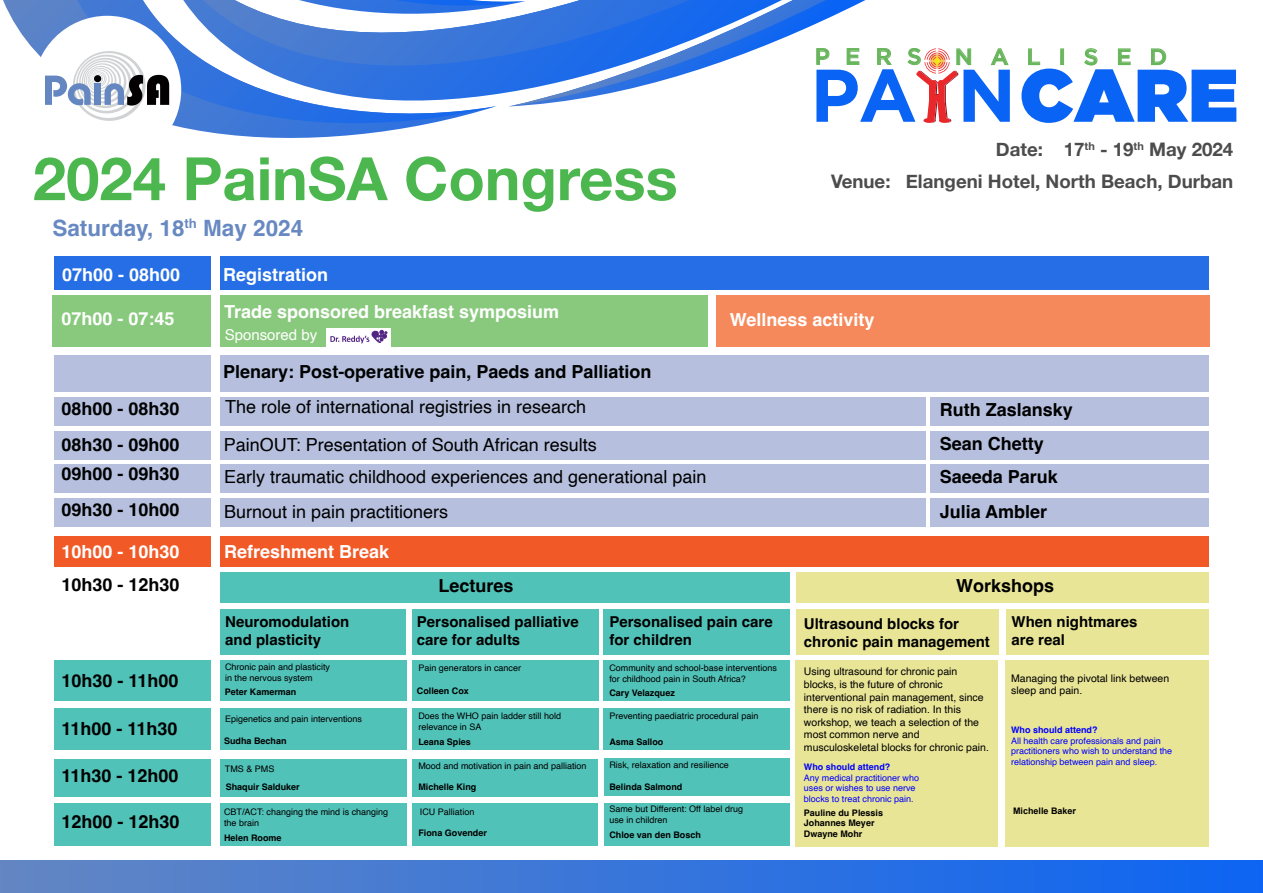
<style>
.page{position:relative;width:1263px;height:893px;background:#fff}
.page>*{position:absolute;margin:0;border:0;box-sizing:border-box;transform-origin:0 0}
.t1{font:700 59.85px "Helvetica Neue";color:#4db74f}
.t2{font:700 22.5px "Helvetica";color:#6788c1}
.t3{font:22.5px "Gotham HTF Medium 2";letter-spacing:.805em;color:#68b55c}
.t4{font:700 18.75px "Helvetica Neue";color:#4d4c4d}
.t5{font:18px "Helvetica";color:#000}
.t6{font:700 18px/29.7px "Helvetica";color:#000101}
.t7{font:700 18px/37.7px "Helvetica";color:#fff}
.t8{font:700 18px "Helvetica";color:#000}
.t9{font:700 15px/18px "Helvetica";color:#000}
.t10{font:700 15px/18px "Helvetica";color:#000101}
.t11{font:15px "Helvetica";color:#fff}
.t12{font:10.5px/12.6px "Helvetica";color:#000}
.t13{font:9px/10.8px "Helvetica";color:#000}
.t14{font:700 9px/10.8px "Helvetica";color:#000}
.t15{font:9px/10.8px "Helvetica";color:#00f}
.t16{font:700 9px "Helvetica";color:#00f}
.t17{font:700 9px "Arial";color:#000}
</style>
<div class="page">
<svg style="left:3px;top:0;width:428px;height:138px"></svg>
<svg style="left:55px;top:0;width:138px;height:123px"></svg>
<div style="left:33px;top:16px;width:148px;height:148px;background:#fff;border-radius:50%"></div>
<svg style="left:45px;top:51px;width:124px;height:70px"></svg>
<svg style="left:193px;top:0;width:817px;height:123px"></svg>
<svg style="left:1021px;top:48px;width:215px;height:75px"></svg>
<div style="left:0;top:860px;width:1263px;height:33px;background:linear-gradient(to right,#6486c3,#0c64f2)"></div>
<div style="left:795px;top:660px;width:203px;height:187px;background:#e9e597"></div>
<div style="left:1005px;top:660px;width:204px;height:187px;background:#e9e597"></div>
<div style="left:54px;top:498px;width:872px;height:29px;background:#b6c0de"></div>
<div style="left:930px;top:498px;width:279px;height:29px;background:#b6c0de"></div>
<div style="left:54px;top:464px;width:872px;height:29px;background:#b6c0de"></div>
<div style="left:930px;top:464px;width:279px;height:29px;background:#b6c0de"></div>
<div style="left:54px;top:397px;width:872px;height:28px;background:#b6c0de"></div>
<div style="left:930px;top:397px;width:279px;height:28px;background:#b6c0de"></div>
<div style="left:54px;top:355px;width:1155px;height:37px;background:#b6c0de"></div>
<div style="left:603px;top:708px;width:186px;height:42px;background:#51c2b8"></div>
<div style="left:603px;top:660px;width:187px;height:41px;background:#51c2b8"></div>
<div style="left:412px;top:759px;width:186px;height:38px;background:#51c2b8"></div>
<div style="left:412px;top:708px;width:186px;height:42px;background:#51c2b8"></div>
<div style="left:54px;top:803px;width:352px;height:43px;background:#51c2b8"></div>
<div style="left:54px;top:759px;width:352px;height:38px;background:#51c2b8"></div>
<div style="left:54px;top:660px;width:352px;height:41px;background:#51c2b8"></div>
<div style="left:215px;top:573px;width:575px;height:30px;background:#51c2b8"></div>
<div style="left:54px;top:536px;width:1155px;height:31px;background:#f15a27"></div>
<div style="left:54px;top:257px;width:1155px;height:33px;background:#256ee5"></div>
<div style="left:52px;top:296px;width:655px;height:51px;background:#89c97d"></div>
<div style="left:716px;top:296px;width:493px;height:51px;background:#f6895b"></div>
<div style="left:211px;top:609px;width:195px;height:45px;background:#51c2b8"></div>
<div style="left:412px;top:609px;width:186px;height:45px;background:#51c2b8"></div>
<div style="left:603px;top:609px;width:187px;height:45px;background:#51c2b8"></div>
<div style="left:796px;top:609px;width:203px;height:45px;background:#e9e597"></div>
<div style="left:1006px;top:609px;width:203px;height:45px;background:#e9e597"></div>
<div style="left:796px;top:573px;width:413px;height:30px;background:#e9e597"></div>
<div style="left:54px;top:708px;width:352px;height:42px;background:#51c2b8"></div>
<div style="left:412px;top:660px;width:186px;height:41px;background:#51c2b8"></div>
<div style="left:412px;top:803px;width:186px;height:43px;background:#51c2b8"></div>
<div style="left:604px;top:758px;width:186px;height:38px;background:#51c2b8"></div>
<div style="left:604px;top:803px;width:186px;height:43px;background:#51c2b8"></div>
<div style="left:54px;top:431px;width:872px;height:28px;background:#b6c0de"></div>
<div style="left:930px;top:431px;width:279px;height:28px;background:#b6c0de"></div>
<div style="left:211px;top:251px;width:9px;height:605px;background:#fff"></div>
<div style="left:326px;top:328px;width:65px;height:18px;background:#fff"></div>
<svg style="left:330px;top:330px;width:57px;height:13px"></svg>
<h1 class="t1" style="left:33px;top:132px;width:646px">2024 PainSA Congress</h1>
<h2 class="t2" style="left:52px;top:214px;width:252px">Saturday, 18<sup>th</sup> May 2024</h2>
<h3 class="t7" style="left:223px;top:258px;width:337px">Registration<br>Trade sponsored breakfast symposium</h3>
<h3 class="t7" style="left:62px;top:258px;width:120px">07h00 - 08h00</h3>
<h3 class="t7" style="left:61px;top:301px;width:115px">07h00 - 07:45</h3>
<h3 class="t11" style="left:225px;top:323px;width:94px">Sponsored by</h3>
<h3 class="t6" style="left:223px;top:359px;width:430px">Plenary: Post-operative pain, Paeds and Palliation</h3>
<h2 class="t3" style="left:815px;top:44px;width:108px">PERS</h2>
<h2 class="t3" style="left:955px;top:44px;width:214px">NALISED</h2>
<h3 class="t4" style="left:996px;top:135px;width:239px">Date: 17<sup>th</sup> - 19<sup>th</sup> May 2024</h3>
<h3 class="t4" style="left:831px;top:167px;width:404px">Venue: Elangeni Hotel, North Beach, Durban</h3>
<h3 class="t7" style="left:730px;top:303px;width:146px">Wellness activity</h3>
<h3 class="t6" style="left:61px;top:395px;width:120px">08h00 - 08h30<br>08h30 - 09h00</h3>
<h3 class="t6" style="left:61px;top:431px;width:120px">08h30 - 09h00<br>09h00 - 09h30</h3>
<h3 class="t6" style="left:61px;top:497px;width:120px">09h30 - 10h00</h3>
<h3 class="t7" style="left:61px;top:534px;width:120px">10h00 - 10h30</h3>
<h3 class="t6" style="left:61px;top:572px;width:120px">10h30 - 12h30</h3>
<h3 class="t6" style="left:61px;top:668px;width:119px">10h30 - 11h00</h3>
<h3 class="t6" style="left:61px;top:715px;width:118px">11h00 - 11h30</h3>
<h3 class="t6" style="left:61px;top:763px;width:119px">11h30 - 12h00</h3>
<h3 class="t6" style="left:61px;top:809px;width:120px">12h00 - 12h30</h3>
<h3 class="t5" style="left:225px;top:393px;width:363px">The role of international registries in research</h3>
<h3 class="t8" style="left:940px;top:399px;width:135px">Ruth Zaslansky</h3>
<h3 class="t5" style="left:224px;top:431px;width:375px">PainOUT: Presentation of South African results</h3>
<h3 class="t8" style="left:940px;top:432px;width:106px">Sean Chetty</h3>
<h3 class="t5" style="left:224px;top:463px;width:484px">Early traumatic childhood experiences and generational pain</h3>
<h3 class="t8" style="left:940px;top:466px;width:120px">Saeeda Paruk</h3>
<h3 class="t5" style="left:224px;top:498px;width:226px">Burnout in pain practitioners</h3>
<h3 class="t8" style="left:940px;top:501px;width:109px">Julia Ambler</h3>
<h3 class="t7" style="left:224px;top:534px;width:167px">Refreshment Break</h3>
<h3 class="t8" style="left:438px;top:575px;width:77px">Lectures</h3>
<h3 class="t8" style="left:956px;top:575px;width:99px">Workshops</h3>
<h3 class="t9" style="left:225px;top:615px;width:126px">Neuromodulation and plasticity</h3>
<h3 class="t9" style="left:609px;top:615px;width:165px">Personalised pain care for children</h3>
<h3 class="t10" style="left:804px;top:616px;width:187px">Ultrasound blocks for chronic pain management</h3>
<h3 class="t10" style="left:1011px;top:615px;width:127px">When nightmares are real</h3>
<h3 class="t9" style="left:417px;top:615px;width:163px">Personalised palliative care for adults</h3>
<p class="t13" style="left:225px;top:662px;width:107px">Chronic pain and plasticity in the nervous system</p>
<p class="t14" style="left:225px;top:688px;width:73px">Peter Kamerman</p>
<p class="t13" style="left:225px;top:714px;width:139px">Epigenetics and pain interventions</p>
<p class="t14" style="left:224px;top:736px;width:64px">Sudha Bechan</p>
<p class="t13" style="left:225px;top:764px;width:51px">TMS &amp; PMS</p>
<p class="t14" style="left:226px;top:782px;width:76px">Shaquir Salduker</p>
<p class="t13" style="left:224px;top:807px;width:166px">CBT/ACT: changing the mind is changing the brain</p>
<p class="t14" style="left:224px;top:833px;width:59px">Helen Roome</p>
<p class="t13" style="left:418px;top:663px;width:104px">Pain generators in cancer</p>
<p class="t14" style="left:417px;top:686px;width:54px">Colleen Cox</p>
<p class="t13" style="left:418px;top:711px;width:144px">Does the WHO pain ladder still hold relevance in SA</p>
<p class="t14" style="left:418px;top:737px;width:54px">Leana Spies</p>
<p class="t13" style="left:418px;top:761px;width:170px">Mood and motivation in pain and palliation</p>
<p class="t14" style="left:418px;top:782px;width:60px">Michelle King</p>
<p class="t14" style="left:418px;top:829px;width:70px">Fiona Govender</p>
<p class="t13" style="left:420px;top:807px;width:56px">ICU Palliation</p>
<p class="t13" style="left:609px;top:663px;width:169px">Community and school-base interventions for childhood pain in South Africa?</p>
<p class="t14" style="left:609px;top:688px;width:67px">Cary Velazquez</p>
<p class="t13" style="left:609px;top:711px;width:151px">Preventing paediatric procedural pain</p>
<p class="t14" style="left:609px;top:737px;width:56px">Asma Salloo</p>
<p class="t13" style="left:609px;top:760px;width:121px">Risk, relaxation and resilience</p>
<p class="t14" style="left:609px;top:782px;width:75px">Belinda Salmond</p>
<p class="t13" style="left:609px;top:804px;width:135px">Same but Different: Off label drug use in children</p>
<p class="t14" style="left:609px;top:830px;width:93px">Chloe van den Bosch</p>
<p class="t12" style="left:804px;top:666px;width:186px">Using ultrasound for chronic pain blocks, is the future of chronic interventional pain management, since there is no risk of radiation. In this workshop, we teach a selection of the most common nerve and musculoskeletal blocks for chronic pain.</p>
<p class="t16" style="left:804px;top:761px;width:88px">Who should attend?</p>
<p class="t15" style="left:804px;top:772px;width:117px">Any medical practitioner who uses or wishes to use nerve blocks to treat chronic pain.</p>
<p class="t14" style="left:804px;top:808px;width:81px">Pauline du Plessis<br>Johannes Meyer<br>Dwayne Mohr</p>
<p class="t12" style="left:1011px;top:672px;width:160px">Managing the pivotal link between sleep and pain.</p>
<p class="t16" style="left:1011px;top:724px;width:88px">Who should attend?</p>
<p class="t15" style="left:1011px;top:735px;width:163px">All health care professionals and pain practitioners who wish to understand the relationship between pain and sleep.</p>
<p class="t17" style="left:1013px;top:805px;width:65px">Michelle Baker</p>
</div>
